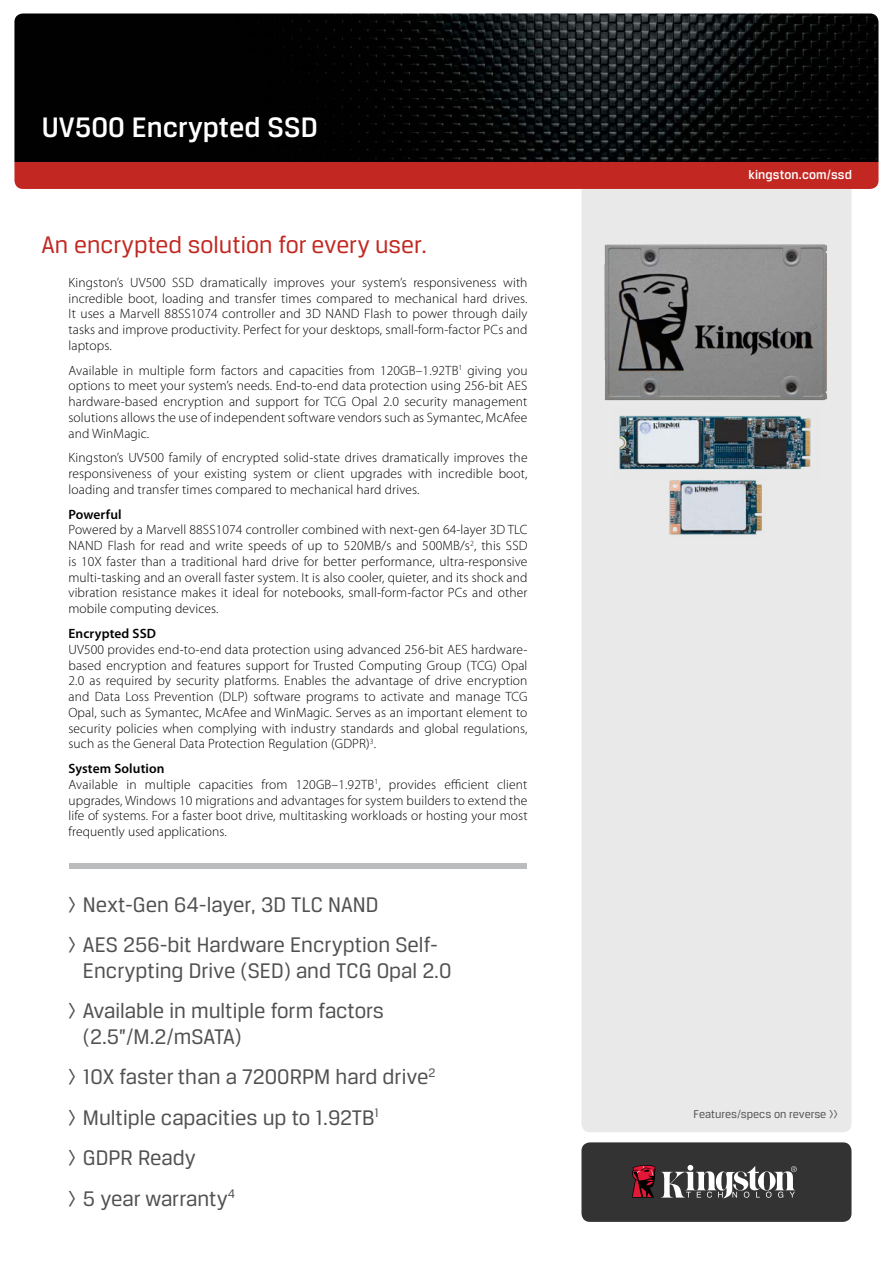
<style>
.page{position:relative;width:893px;height:1263px;background:#fff}
.page>*{position:absolute;margin:0;border:0;box-sizing:border-box;transform-origin:0 0}
.t1{font:500 30px "Breuer Text";color:#fff}
.t2{font:25.5px "Breuer Text";color:#c22821}
.t3{font:22.5px/40.5px "Breuer Text";color:#525051}
.t4{font:300 13.5px/15.8px "Myriad Pro";letter-spacing:.01em;color:#000;text-align:justify}
.t5{font:600 13.5px "Myriad Pro";letter-spacing:.01em;color:#000}
.t6{font:500 13.5px "Breuer Text";letter-spacing:.01em;color:#fff}
.t7{font:12px "Breuer Text";color:#525051}
.s1{font-weight:600}
</style>
<div class="page">
<img style="left:14px;top:14px;width:864px;height:148px">
<div style="left:14px;top:162px;width:864px;height:27px;background:#c22821"></div>
<div style="left:581px;top:189px;width:270px;height:943px;background:#eae9ea"></div>
<div style="left:581px;top:1142px;width:270px;height:80px;background:#333;border-radius:9px"></div>
<svg style="left:632px;top:1165px;width:23px;height:32px"></svg>
<svg style="left:661px;top:1165px;width:136px;height:33px"></svg>
<div style="left:69px;top:863px;width:457px;height:6px;background:#babcbe"></div>
<img style="left:604px;top:244px;width:223px;height:156px">
<img style="left:614px;top:407px;width:206px;height:72px">
<img style="left:667px;top:478px;width:99px;height:59px">
<h1 class="t1" style="left:42px;top:110px;width:278px">UV500 Encrypted SSD</h1>
<h2 class="t2" style="left:41px;top:230px;width:387px">An encrypted solution for every user.</h2>
<p class="t4" style="left:68px;top:274px;width:461px">Kingston’s UV500 SSD dramatically improves your system’s responsiveness with incredible boot, loading and transfer times compared to mechanical hard drives.<br>It uses a Marvell 88SS1074 controller and 3D NAND Flash to power through daily tasks and improve productivity. Perfect for your desktops, small-form-factor PCs and laptops.</p>
<p class="t4" style="left:68px;top:362px;width:461px">Available in multiple form factors and capacities from 120GB–1.92TB<sup>1</sup> giving you options to meet your system’s needs. End-to-end data protection using 256-bit AES hardware-based encryption and support for TCG Opal 2.0 security management solutions allows the use of independent software vendors such as Symantec, McAfee and WinMagic.</p>
<p class="t4" style="left:68px;top:450px;width:461px">Kingston’s UV500 family of encrypted solid-state drives dramatically improves the responsiveness of your existing system or client upgrades with incredible boot, loading and transfer times compared to mechanical hard drives.</p>
<p class="t5" style="left:68px;top:506px;width:55px">Powerful</p>
<p class="t4" style="left:68px;top:522px;width:461px">Powered by a Marvell 88SS1074 controller combined with next-gen 64-layer 3D TLC NAND Flash for read and write speeds of up to 520MB/s and 500MB/s<sup>2</sup>, this SSD is 10X faster than a traditional hard drive for better performance, ultra-responsive multi-tasking and an overall faster system. It is also cooler, quieter, and its shock and vibration resistance makes it ideal for notebooks, small-form-factor PCs and other mobile computing devices.</p>
<p class="t5" style="left:68px;top:625px;width:89px">Encrypted SSD</p>
<p class="t4" style="left:68px;top:641px;width:461px">UV500 provides end-to-end data protection using advanced 256-bit AES hardware&shy;based encryption and features support for Trusted Computing Group (TCG) Opal 2.0 as required by security platforms. Enables the advantage of drive encryption and Data Loss Prevention (DLP) software programs to activate and manage TCG Opal, such as Symantec, McAfee and WinMagic. Serves as an important element to security policies when complying with industry standards and global regulations, such as the General Data Protection Regulation (GDPR)<sup>3</sup>.</p>
<p class="t4" style="left:68px;top:760px;width:461px;text-align:left"><span class="s1">System Solution<br></span>Available in multiple capacities from 120GB–1.92TB<sup>1</sup>, provides efficient client upgrades, Windows 10 migrations and advantages for system builders to extend the life of systems. For a faster boot drive, multitasking workloads or hosting your most frequently used applications.</p>
<h3 class="t3" style="left:68px;top:884px;width:372px">&gt; Next-Gen 64-layer, 3D TLC NAND<br>&gt; AES 256-bit Hardware Encryption Self-</h3>
<h3 class="t3" style="left:68px;top:950px;width:385px;text-indent:15px">Encrypting Drive (SED) and TCG Opal 2.0 &gt; Available in multiple form factors</h3>
<h3 class="t3" style="left:68px;top:1016px;width:369px;text-indent:15px">(2.5”/M.2/mSATA)<br>&gt; 10X faster than a 7200RPM hard drive<sup>2 </sup>&gt; Multiple capacities up to 1.92TB<sup>1<br></sup>&gt; GDPR Ready<br>&gt; 5 year warranty<sup>4</sup></h3>
<p class="t6" style="left:748px;top:167px;width:105px">kingston.com/ssd</p>
<p class="t7" style="left:693px;top:1107px;width:146px">Features/specs on reverse &gt;&gt;</p>
</div>
